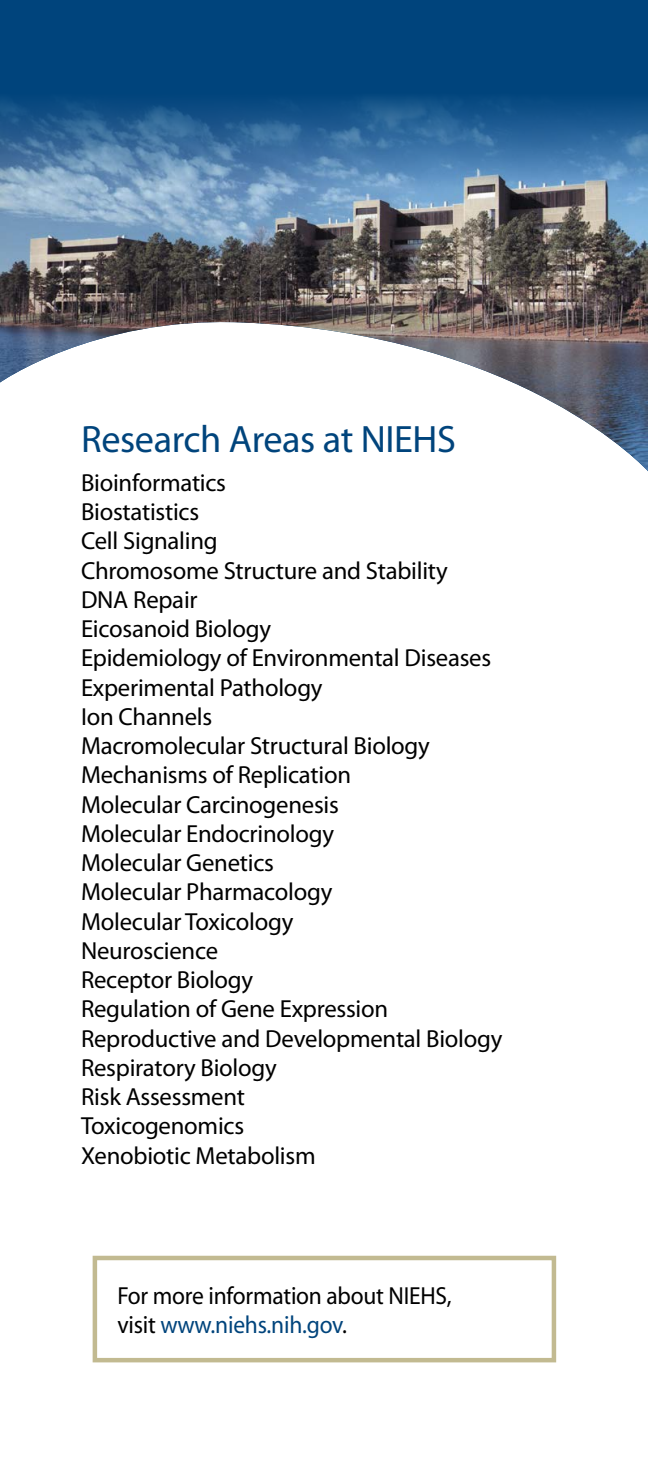
<style>
.page{position:relative;width:648px;height:1458px;background:#fff}
.page>*{position:absolute;margin:0;border:0;box-sizing:border-box;transform-origin:0 0}
.t1{font:38.25px "Myriad Pro";letter-spacing:-.01em;color:#00447c}
.Text_Paragraph_Style{font:24.75px/29.2px "Myriad Pro";letter-spacing:-.01em;color:#000}
.t2{font:24.75px/29.2px "Myriad";letter-spacing:-.01em;color:#000;scale:.95 1}
.s1{color:#00447c}
</style>
<div class="page">
<div style="left:93px;top:1256px;width:463px;height:106px;border:4px solid #c2ba91"></div>
<div style="left:0;top:0;width:648px;height:304px;background:#00447c"></div>
<img style="left:0;top:97px;width:648px;height:374px">
<h1 class="t1" style="left:81px;top:415px;width:377px">Research Areas at NIEHS</h1>
<p class="Text_Paragraph_Style" style="left:81px;top:468px;width:423px">Bioinformatics<br>Biostatistics<br>Cell Signaling<br>Chromosome Structure and Stability<br>DNA Repair<br>Eicosanoid Biology<br>Epidemiology of Environmental Diseases<br>Experimental Pathology<br>Ion Channels<br>Macromolecular Structural Biology<br>Mechanisms of Replication<br>Molecular Carcinogenesis<br>Molecular Endocrinology<br>Molecular Genetics<br>Molecular Pharmacology<br>Molecular Toxicology<br>Neuroscience<br>Receptor Biology<br>Regulation of Gene Expression<br>Reproductive and Developmental Biology<br>Respiratory Biology<br>Risk Assessment<br>Toxicogenomics<br>Xenobiotic Metabolism</p>
<p class="t2" style="left:117px;top:1282px;width:353px">For more information about NIEHS, visit <span class="s1">www.niehs.nih.gov</span>.</p>
</div>
